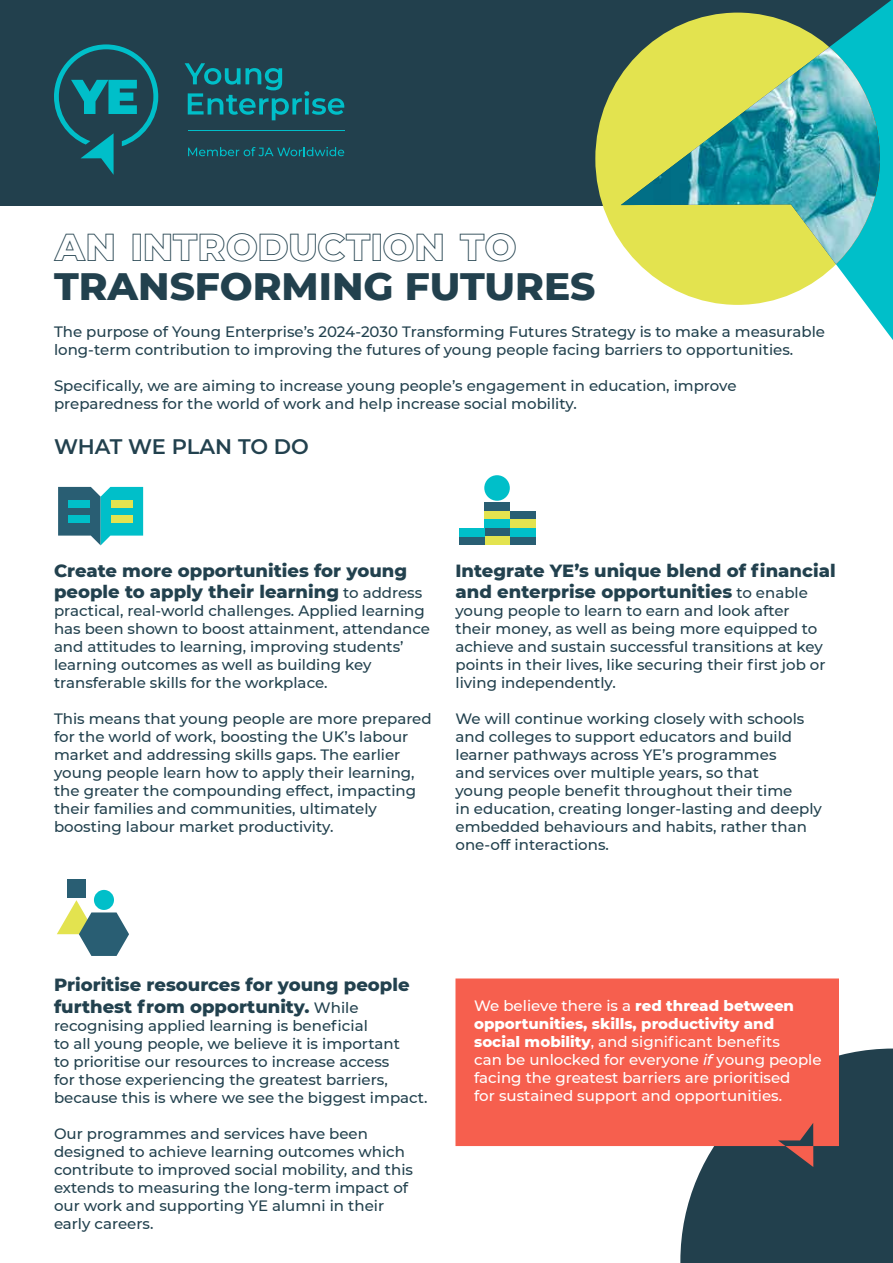
<style>
.page{position:relative;width:893px;height:1263px;background:#fff}
.page>*{position:absolute;margin:0;border:0;box-sizing:border-box;transform-origin:0 0}
.t1{font:800 39px "Montserrat";color:#22414e}
.t2{font:39px "JA Outline";color:#22414e}
.t3{font:600 21px "Montserrat";letter-spacing:-.01em;color:#22414e}
.t4{font:800 18px/21.6px "Montserrat";color:#22414e}
.t5{font:500 15px/18px "Montserrat";color:#22414e}
.t6{font:500 15px/18px "Montserrat";color:#fff}
.s1{font-weight:500;font-size:15px}
.s2{font-weight:800}
.s3{font-style:italic}
</style>
<div class="page">
<div style="left:0;top:0;width:893px;height:205px;background:#22404d"></div>
<div style="left:680px;top:1048px;width:213px;height:215px;background:#22404d"></div>
<svg style="left:455px;top:978px;width:384px;height:189px;background:#ee6b5c"></svg>
<svg style="left:188px;top:147px;width:156px;height:9px"></svg>
<hr style="left:188px;top:131px;width:156px;height:1px;background:#00bfc9">
<svg style="left:185px;top:63px;width:159px;height:57px"></svg>
<svg style="left:54px;top:44px;width:104px;height:131px"></svg>
<svg style="left:58px;top:487px;width:85px;height:58px"></svg>
<div style="left:112px;top:500px;width:21px;height:8px;background:#e3e34f"></div>
<div style="left:112px;top:515px;width:21px;height:7px;background:#e3e34f"></div>
<div style="left:68px;top:500px;width:22px;height:8px;background:#00bfc9"></div>
<div style="left:68px;top:515px;width:22px;height:7px;background:#00bfc9"></div>
<svg style="left:645px;top:0;width:248px;height:340px"></svg>
<div style="left:595px;top:13px;width:285px;height:292px;background:#e3e34f;border-radius:50%"></div>
<img style="left:621px;top:47px;width:259px;height:217px">
<div style="left:484px;top:475px;width:26px;height:26px;background:#00bfc9;border-radius:50%"></div>
<div style="left:484px;top:503px;width:26px;height:8px;background:#295e73"></div>
<div style="left:484px;top:511px;width:26px;height:9px;background:#e3e34f"></div>
<div style="left:484px;top:528px;width:26px;height:8px;background:#295e73"></div>
<div style="left:484px;top:536px;width:26px;height:9px;background:#e3e34f"></div>
<div style="left:484px;top:520px;width:26px;height:8px;background:#00bfc9"></div>
<div style="left:510px;top:536px;width:25px;height:9px;background:#295e73"></div>
<div style="left:510px;top:528px;width:25px;height:8px;background:#00bfc9"></div>
<div style="left:459px;top:536px;width:25px;height:9px;background:#295e73"></div>
<div style="left:459px;top:528px;width:25px;height:8px;background:#00bfc9"></div>
<div style="left:510px;top:511px;width:25px;height:9px;background:#295e73"></div>
<div style="left:510px;top:520px;width:25px;height:8px;background:#e3e34f"></div>
<div style="left:67px;top:879px;width:19px;height:19px;background:#295e73"></div>
<div style="left:94px;top:890px;width:20px;height:20px;background:#00bfc9;border-radius:50%"></div>
<svg style="left:57px;top:900px;width:72px;height:56px"></svg>
<h1 class="t2" style="left:54px;top:228px;width:464px">AN INTRODUCTION TO</h1>
<h1 class="t1" style="left:54px;top:258px;width:543px">TRANSFORMING FUTURES</h1>
<p class="t5" style="left:54px;top:322px;width:773px">The purpose of Young Enterprise’s 2024-2030 Transforming Futures Strategy is to make a measurable long-term contribution to improving the futures of young people facing barriers to opportunities.</p>
<p class="t5" style="left:54px;top:376px;width:684px">Specifically, we are aiming to increase young people’s engagement in education, improve preparedness for the world of work and help increase social mobility.</p>
<h2 class="t3" style="left:54px;top:432px;width:256px">WHAT WE PLAN TO DO</h2>
<p class="t4" style="left:54px;top:558px;width:370px">Create more opportunities for young people to apply their learning <span class="s1">to address</span></p>
<p class="t5" style="left:54px;top:601px;width:378px">practical, real-world challenges. Applied learning has been shown to boost attainment, attendance and attitudes to learning, improving students’ learning outcomes as well as building key transferable skills for the workplace.</p>
<p class="t5" style="left:54px;top:709px;width:379px">This means that young people are more prepared for the world of work, boosting the UK’s labour market and addressing skills gaps. The earlier young people learn how to apply their learning, the greater the compounding effect, impacting their families and communities, ultimately boosting labour market productivity.</p>
<p class="t4" style="left:455px;top:558px;width:382px">Integrate YE’s unique blend of financial and enterprise opportunities <span class="s1">to enable</span></p>
<p class="t5" style="left:455px;top:601px;width:372px">young people to learn to earn and look after their money, as well as being more equipped to achieve and sustain successful transitions at key points in their lives, like securing their first job or living independently.</p>
<p class="t5" style="left:455px;top:709px;width:368px">We will continue working closely with schools and colleges to support educators and build learner pathways across YE’s programmes<br>and services over multiple years, so that<br>young people benefit throughout their time<br>in education, creating longer-lasting and deeply embedded behaviours and habits, rather than one-off interactions.</p>
<p class="t4" style="left:54px;top:973px;width:357px">Prioritise resources for young people furthest from opportunity. <span class="s1">While</span></p>
<p class="t5" style="left:54px;top:1016px;width:375px">recognising applied learning is beneficial<br>to all young people, we believe it is important<br>to prioritise our resources to increase access<br>for those experiencing the greatest barriers, because this is where we see the biggest impact.</p>
<p class="t5" style="left:54px;top:1124px;width:361px">Our programmes and services have been designed to achieve learning outcomes which contribute to improved social mobility, and this extends to measuring the long-term impact of our work and supporting YE alumni in their early careers.</p>
<p class="t6" style="left:474px;top:996px;width:349px">We believe there is a <span class="s2">red thread between opportunities, skills, productivity and social mobility</span>, and significant benefits<br>can be unlocked for everyone <span class="s3">if</span> young people facing the greatest barriers are prioritised<br>for sustained support and opportunities.</p>
</div>
